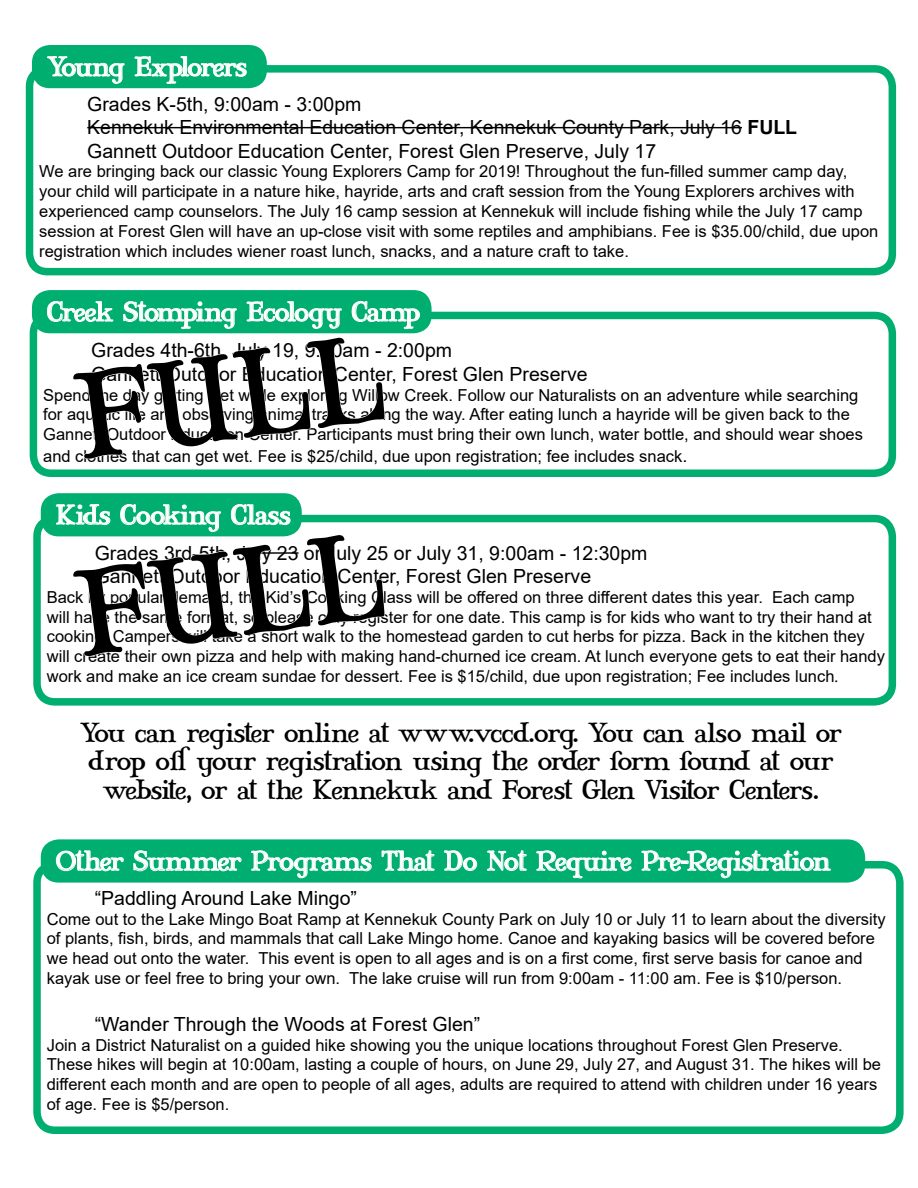
<style>
.page{position:relative;width:918px;height:1188px;background:#fff}
.page>*{position:absolute;margin:0;border:0;box-sizing:border-box;transform-origin:0 0}
.t1{font:108px "Mary Jane Antique";color:#000}
.t2{font:24px/28.8px "Mary Jane Antique";letter-spacing:-.04em;color:#000;text-align:center}
.t3{font:24px "Mary Jane Antique";letter-spacing:-.035em;color:#fff}
.t4{font:24px "Mary Jane Antique";color:#fff}
.t5{font:19.5px/23.4px "Arial";color:#000}
.t6{font:16.5px/19.8px "Arial";color:#000}
.s1{font-weight:700}
.s2{font-size:18px}
.s3{font-family:"Minion Pro"}
</style>
<div class="page">
<hr style="left:87px;top:127px;width:655px;height:1px;background:#000">
<div style="left:26px;top:65px;width:870px;height:210px;border:8px solid #00ae6f;border-radius:18px"></div>
<div style="left:33px;top:515px;width:863px;height:191px;border:8px solid #00ae6f;border-radius:18px"></div>
<div style="left:41px;top:493px;width:261px;height:43px;background:#00ae6f;border-radius:18px"></div>
<div style="left:30px;top:312px;width:866px;height:165px;border:8px solid #00ae6f;border-radius:18px"></div>
<div style="left:32px;top:290px;width:400px;height:43px;background:#00ae6f;border-radius:18px"></div>
<svg style="left:47px;top:301px;width:67px;height:21px"></svg>
<svg style="left:123px;top:301px;width:114px;height:28px"></svg>
<svg style="left:246px;top:301px;width:96px;height:28px"></svg>
<svg style="left:351px;top:301px;width:69px;height:28px"></svg>
<div style="left:32px;top:45px;width:235px;height:43px;background:#00ae6f;border-radius:18px"></div>
<svg style="left:47px;top:56px;width:78px;height:28px"></svg>
<svg style="left:134px;top:56px;width:113px;height:28px"></svg>
<div style="left:33px;top:861px;width:871px;height:273px;border:8px solid #00ae6f;border-radius:18px"></div>
<div style="left:41px;top:839px;width:824px;height:44px;background:#00ae6f;border-radius:18px"></div>
<svg style="left:56px;top:850px;width:68px;height:22px"></svg>
<svg style="left:133px;top:850px;width:109px;height:22px"></svg>
<svg style="left:251px;top:850px;width:121px;height:29px"></svg>
<svg style="left:381px;top:850px;width:54px;height:22px"></svg>
<svg style="left:444px;top:850px;width:33px;height:21px"></svg>
<svg style="left:487px;top:850px;width:40px;height:21px"></svg>
<svg style="left:536px;top:850px;width:96px;height:29px"></svg>
<svg style="left:641px;top:850px;width:190px;height:29px"></svg>
<svg style="left:56px;top:504px;width:329px;height:50px"></svg>
<h2 class="t3" style="left:47px;top:45px;width:201px">Young Explorers</h2>
<p class="t5" style="left:87px;top:92px;width:711px">Grades K-5th, 9:00am - 3:00pm<br>Kennekuk Environmental Education Center, Kennekuk County Park, July 16 <span class="s1">FULL<br></span>Gannett Outdoor Education Center, Forest Glen Preserve, July 17</p>
<p class="t6" style="left:39px;top:162px;width:841px">We are bringing back our classic Young Explorers Camp for 2019! Throughout the fun-filled summer camp day, your child will participate in a nature hike, hayride, arts and craft session from the Young Explorers archives with experienced camp counselors. The July 16 camp session at Kennekuk will include fishing while the July 17 camp session at Forest Glen will have an up-close visit with some reptiles and amphibians. Fee is $35.00/child, due upon registration which includes wiener roast lunch, snacks, and a nature craft to take.</p>
<h2 class="t3" style="left:47px;top:291px;width:375px">Creek Stomping Ecology Camp</h2>
<h1 class="t1" style="left:62px;top:325px;width:312px;rotate:-8deg">FULL</h1>
<p class="t5" style="left:91px;top:339px;width:498px">Grades 4th-6th, July 19, 9:00am - 2:00pm<br>Gannett Outdoor Education Center, Forest Glen Preserve</p>
<p class="t6" style="left:43px;top:385px;width:821px">Spend the day getting wet while exploring Willow Creek. Follow our Naturalists on an adventure while searching for aquatic life and observing animal tracks along the way. After eating lunch a hayride will be given back to the<br>Gannett Outdoor Education Center. Participants must bring their own lunch, water bottle, and should wear shoes</p>
<p class="t6" style="left:43px;top:446px;width:646px">and clothes that can get wet. Fee is $25/child, due upon registration; fee includes snack<span class="s2">.</span></p>
<h2 class="t4" style="left:56px;top:494px;width:236px">Kids Cooking Class</h2>
<h1 class="t1" style="left:62px;top:522px;width:312px;rotate:-8deg">FULL</h1>
<p class="t5" style="left:95px;top:541px;width:554px">Grades 3rd-5th, July 23 or July 25 or July 31, 9:00am - 12:30pm<br>Gannett Outdoor Education Center, Forest Glen Preserve</p>
<p class="t6" style="left:47px;top:587px;width:840px">Back by popular demand, the Kid’s Cooking Class will be offered on three different dates this year. Each camp<br>will have the same format, so please only register for one date. This camp is for kids who want to try their hand at cooking. Campers will take a short walk to the homestead garden to cut herbs for pizza. Back in the kitchen they will create their own pizza and help with making hand-churned ice cream. At lunch everyone gets to eat their handy work and make an ice cream sundae for dessert. Fee is $15/child, due upon registration; Fee includes lunch<span class="s3">.</span></p>
<h2 class="t2" style="left:80px;top:716px;width:764px">You can register online at www.vccd.org. You can also mail or drop off your registration using the order form found at our website, or at the Kennekuk and Forest Glen Visitor Centers.</h2>
<h2 class="t3" style="left:56px;top:840px;width:777px">Other Summer Programs That Do Not Require Pre-Registration</h2>
<p class="t5" style="left:95px;top:886px;width:264px">“Paddling Around Lake Mingo”</p>
<p class="t6" style="left:47px;top:909px;width:840px">Come out to the Lake Mingo Boat Ramp at Kennekuk County Park on July 10 or July 11 to learn about the diversity of plants, fish, birds, and mammals that call Lake Mingo home. Canoe and kayaking basics will be covered before we head out onto the water. This event is open to all ages and is on a first come, first serve basis for canoe and kayak use or feel free to bring your own. The lake cruise will run from 9:00am - 11:00 am. Fee is $10/person.</p>
<p class="t5" style="left:95px;top:1012px;width:387px">“Wander Through the Woods at Forest Glen”</p>
<p class="t6" style="left:47px;top:1035px;width:836px">Join a District Naturalist on a guided hike showing you the unique locations throughout Forest Glen Preserve.<br>These hikes will begin at 10:00am, lasting a couple of hours, on June 29, July 27, and August 31. The hikes will be different each month and are open to people of all ages, adults are required to attend with children under 16 years of age. Fee is $5/person.</p>
</div>
